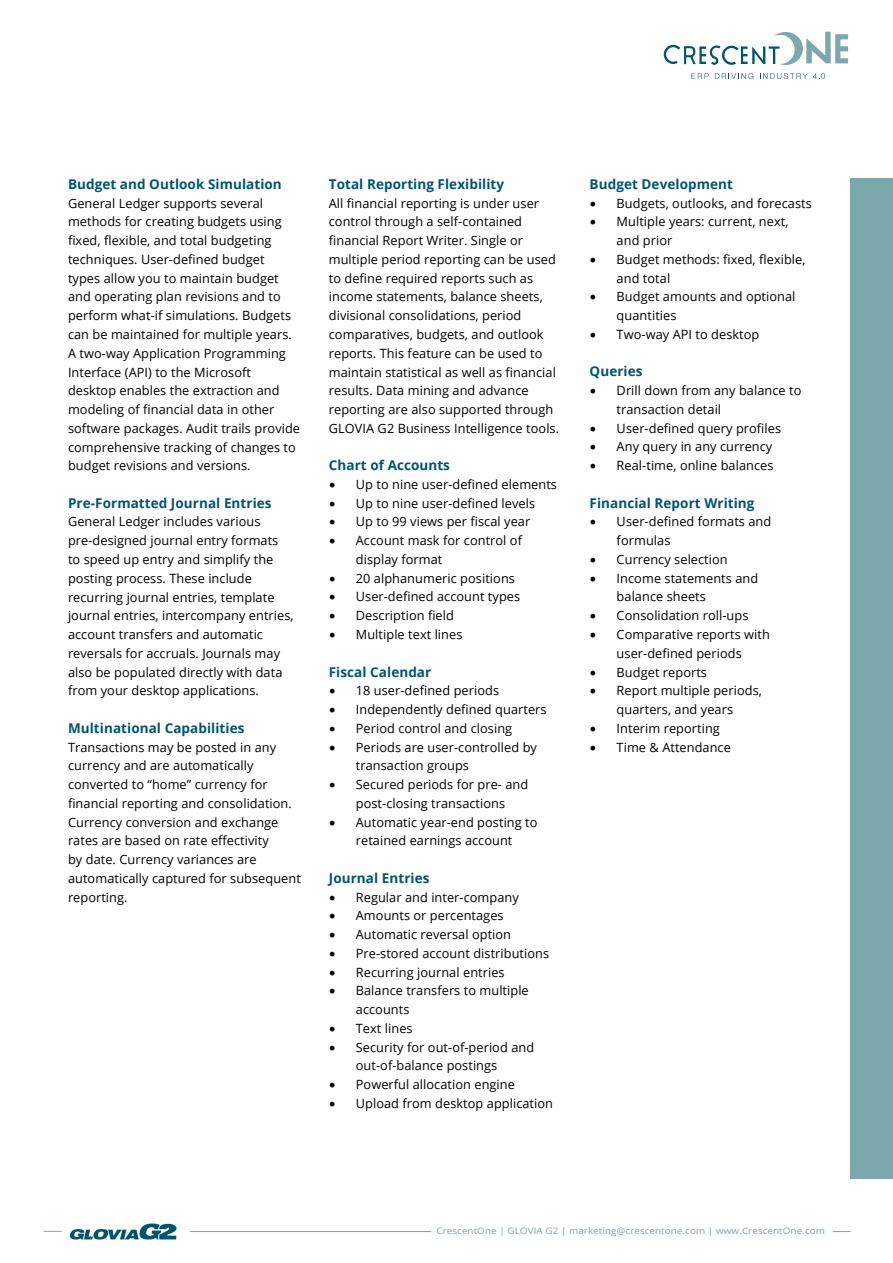
<style>
.page{position:relative;width:893px;height:1263px;background:#fff}
.page>*{position:absolute;margin:0;border:0;box-sizing:border-box;transform-origin:0 0}
.t1{font:700 13.5px "Open Sans";letter-spacing:.005em;color:#005470}
.t2{font:12.75px/18.8px "Open Sans";letter-spacing:.005em;color:#000}
.t3{font:9px "Open Sans";letter-spacing:.005em;color:#7ca7ad;scale:1.1 1}
.s1{font-family:"Minion Pro";font-size:18px}
</style>
<div class="page">
<svg style="left:69px;top:1223px;width:108px;height:16px"></svg>
<svg style="left:833px;top:1231px;width:18px;height:1px"></svg>
<svg style="left:44px;top:1231px;width:18px;height:1px"></svg>
<svg style="left:691px;top:73px;width:18px;height:6px"></svg>
<svg style="left:715px;top:73px;width:38px;height:6px"></svg>
<svg style="left:760px;top:73px;width:47px;height:6px"></svg>
<svg style="left:813px;top:73px;width:12px;height:6px"></svg>
<svg style="left:664px;top:32px;width:184px;height:33px"></svg>
<hr style="left:190px;top:1231px;width:241px;height:1px;background:#7ca7ad">
<div style="left:851px;top:179px;width:42px;height:1000px;background:#7ca7ad"></div>
<p class="t1" style="left:68px;top:174px;width:215px">Budget and Outlook Simulation</p>
<p class="t2" style="left:68px;top:193px;width:234px">General Ledger supports several methods for creating budgets using fixed, flexible, and total budgeting techniques. User-defined budget<br>types allow you to maintain budget and operating plan revisions and to perform what-if simulations. Budgets can be maintained for multiple years.<br>A two-way Application Programming Interface (API) to the Microsoft desktop enables the extraction and modeling of financial data in other software packages. Audit trails provide comprehensive tracking of changes to budget revisions and versions.</p>
<p class="t1" style="left:68px;top:493px;width:205px">Pre-Formatted Journal Entries</p>
<p class="t2" style="left:68px;top:512px;width:227px">General Ledger includes various pre-designed journal entry formats to speed up entry and simplify the posting process. These include recurring journal entries, template journal entries, intercompany entries, account transfers and automatic reversals for accruals. Journals may also be populated directly with data from your desktop applications.</p>
<p class="t1" style="left:68px;top:718px;width:178px">Multinational Capabilities</p>
<p class="t2" style="left:68px;top:737px;width:234px">Transactions may be posted in any currency and are automatically converted to “home” currency for financial reporting and consolidation.<br>Currency conversion and exchange rates are based on rate effectivity<br>by date. Currency variances are automatically captured for subsequent reporting.</p>
<p class="t1" style="left:329px;top:174px;width:177px">Total Reporting Flexibility</p>
<p class="t2" style="left:329px;top:193px;width:232px">All financial reporting is under user control through a self-contained financial Report Writer. Single or multiple period reporting can be used to define required reports such as income statements, balance sheets, divisional consolidations, period comparatives, budgets, and outlook reports. This feature can be used to maintain statistical as well as financial results. Data mining and advance reporting are also supported through GLOVIA G2 Business Intelligence tools.</p>
<p class="t1" style="left:329px;top:456px;width:123px">Chart of Accounts</p>
<p class="t2" style="left:329px;top:475px;width:230px"><span class="s1">•</span> Up to nine user-defined elements</p>
<p class="t2" style="left:329px;top:493px;width:208px"><span class="s1">•</span> Up to nine user-defined levels</p>
<p class="t2" style="left:329px;top:512px;width:203px"><span class="s1">•</span> Up to 99 views per fiscal year</p>
<p class="t2" style="left:356px;top:531px;width:168px;text-indent:-27px"><span class="s1">•</span> Account mask for control of display format</p>
<p class="t2" style="left:329px;top:568px;width:188px"><span class="s1">•</span> 20 alphanumeric positions</p>
<p class="t2" style="left:329px;top:587px;width:193px"><span class="s1">•</span> User-defined account types</p>
<p class="t2" style="left:329px;top:606px;width:127px"><span class="s1">•</span> Description field</p>
<p class="t2" style="left:329px;top:625px;width:135px"><span class="s1">•</span> Multiple text lines</p>
<p class="t1" style="left:329px;top:662px;width:104px">Fiscal Calendar</p>
<p class="t2" style="left:329px;top:681px;width:172px"><span class="s1">•</span> 18 user-defined periods</p>
<p class="t2" style="left:329px;top:700px;width:219px"><span class="s1">•</span> Independently defined quarters</p>
<p class="t2" style="left:329px;top:718px;width:185px"><span class="s1">•</span> Period control and closing</p>
<p class="t2" style="left:356px;top:737px;width:183px;text-indent:-27px"><span class="s1">•</span> Periods are user-controlled by transaction groups</p>
<p class="t2" style="left:329px;top:775px;width:201px;text-align:center"><span class="s1">•</span> Secured periods for pre- and post-closing transactions</p>
<p class="t2" style="left:329px;top:812px;width:210px;text-align:center"><span class="s1">•</span> Automatic year-end posting to retained earnings account</p>
<p class="t1" style="left:329px;top:868px;width:102px">Journal Entries</p>
<p class="t2" style="left:329px;top:887px;width:192px"><span class="s1">•</span> Regular and inter-company</p>
<p class="t2" style="left:329px;top:906px;width:176px"><span class="s1">•</span> Amounts or percentages</p>
<p class="t2" style="left:329px;top:925px;width:184px"><span class="s1">•</span> Automatic reversal option</p>
<p class="t2" style="left:329px;top:943px;width:222px"><span class="s1">•</span> Pre-stored account distributions</p>
<p class="t2" style="left:329px;top:962px;width:177px"><span class="s1">•</span> Recurring journal entries</p>
<p class="t2" style="left:356px;top:981px;width:174px;text-indent:-27px"><span class="s1">•</span> Balance transfers to multiple accounts</p>
<p class="t2" style="left:329px;top:1018px;width:85px"><span class="s1">•</span> Text lines</p>
<p class="t2" style="left:356px;top:1037px;width:180px;text-indent:-27px"><span class="s1">•</span> Security for out-of-period and out-of-balance postings</p>
<p class="t2" style="left:329px;top:1075px;width:188px"><span class="s1">•</span> Powerful allocation engine</p>
<p class="t2" style="left:329px;top:1093px;width:226px"><span class="s1">•</span> Upload from desktop application</p>
<p class="t1" style="left:590px;top:174px;width:145px">Budget Development</p>
<p class="t2" style="left:590px;top:193px;width:224px"><span class="s1">•</span> Budgets, outlooks, and forecasts</p>
<p class="t2" style="left:617px;top:212px;width:173px;text-indent:-27px"><span class="s1">•</span> Multiple years: current, next, and prior</p>
<p class="t2" style="left:617px;top:250px;width:190px;text-indent:-27px"><span class="s1">•</span> Budget methods: fixed, flexible, and total</p>
<p class="t2" style="left:617px;top:287px;width:180px;text-indent:-27px"><span class="s1">•</span> Budget amounts and optional quantities</p>
<p class="t2" style="left:590px;top:325px;width:171px"><span class="s1">•</span> Two-way API to desktop</p>
<p class="t1" style="left:590px;top:362px;width:54px">Queries</p>
<p class="t2" style="left:617px;top:381px;width:186px;text-indent:-27px"><span class="s1">•</span> Drill down from any balance to transaction detail</p>
<p class="t2" style="left:590px;top:418px;width:193px"><span class="s1">•</span> User-defined query profiles</p>
<p class="t2" style="left:590px;top:437px;width:184px"><span class="s1">•</span> Any query in any currency</p>
<p class="t2" style="left:590px;top:456px;width:185px"><span class="s1">•</span> Real-time, online balances</p>
<p class="t1" style="left:590px;top:493px;width:166px">Financial Report Writing</p>
<p class="t2" style="left:617px;top:512px;width:156px;text-indent:-27px"><span class="s1">•</span> User-defined formats and formulas</p>
<p class="t2" style="left:590px;top:550px;width:140px"><span class="s1">•</span> Currency selection</p>
<p class="t2" style="left:617px;top:568px;width:143px;text-indent:-27px"><span class="s1">•</span> Income statements and balance sheets</p>
<p class="t2" style="left:590px;top:606px;width:160px"><span class="s1">•</span> Consolidation roll-ups</p>
<p class="t2" style="left:590px;top:625px;width:182px;text-align:center"><span class="s1">•</span> Comparative reports with user-defined periods</p>
<p class="t2" style="left:590px;top:662px;width:119px"><span class="s1">•</span> Budget reports</p>
<p class="t2" style="left:590px;top:681px;width:174px;text-align:center"><span class="s1">•</span> Report multiple periods, quarters, and years</p>
<p class="t2" style="left:590px;top:718px;width:132px"><span class="s1">•</span> Interim reporting</p>
<p class="t2" style="left:590px;top:737px;width:143px"><span class="s1">•</span> Time &amp; Attendance</p>
<p class="t3" style="left:436px;top:1224px;width:355px">CrescentOne | GLOVIA G2 | marketing@crescentone.com | www.CrescentOne.com</p>
</div>
